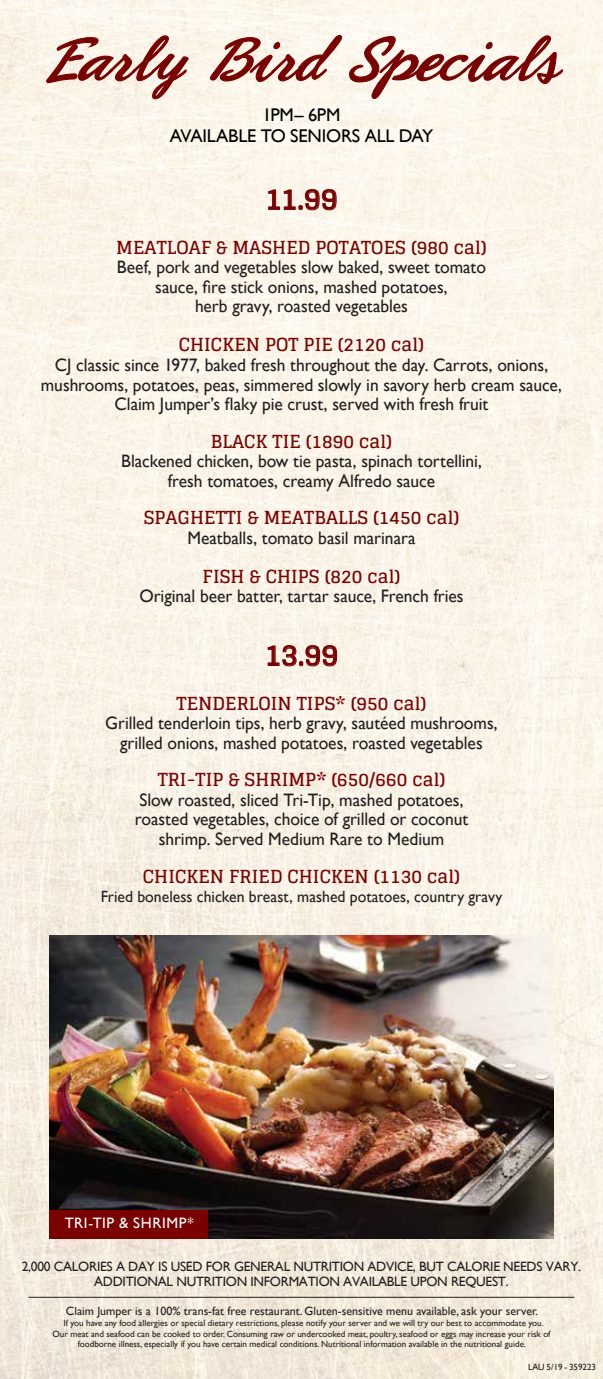
<style>
.page{position:relative;width:603px;height:1379px;background:#fff}
.page>*{position:absolute;margin:0;border:0;box-sizing:border-box;transform-origin:0 0}
.t1{font:64.8px "Phoenix Script FLF";color:#7b0000}
.t2{font:700 28.8px "Glegoo";letter-spacing:-.01em;color:#7b0000}
.t3{font:18.3px/21.5px "Gill Sans";letter-spacing:-.015em;color:#000;text-align:center}
.t4{font:18px/19.5px "Gill Sans";letter-spacing:-.005em;color:#231f20;text-align:center}
.t5{font:700 18px "Glegoo";letter-spacing:.005em;color:#7b0000}
.t6{font:16.2px "Gill Sans";color:#231f20}
.t7{font:15px "Gill Sans";letter-spacing:.04em;color:#fff}
.t8{font:13.5px/15px "Gill Sans";letter-spacing:-.02em;color:#231f20;text-align:center}
.t9{font:12px "Gill Sans";color:#231f20}
.t10{font:9px/10.5px "Gill Sans";color:#231f20;text-align:center}
</style>
<div class="page">
<div style="left:0;top:0;width:603px;height:1378px;background:linear-gradient(to bottom,#fdf8ed,#f4ebde)"></div>
<svg style="left:268px;top:189px;width:69px;height:21px"></svg>
<svg style="left:267px;top:645px;width:70px;height:21px"></svg>
<svg style="left:46px;top:35px;width:145px;height:65px;background:#ead5ca"></svg>
<svg style="left:209px;top:34px;width:355px;height:65px"></svg>
<hr style="left:28px;top:1296px;width:546px;height:1px;background:#231f20">
<img style="left:49px;top:935px;width:505px;height:302px">
<div style="left:49px;top:1209px;width:159px;height:28px;background:#7b0000"></div>
<h1 class="t1" style="left:42px;top:26px;width:520px">Early Bird Specials</h1>
<p class="t3" style="left:170px;top:104px;width:265px">1PM– 6PM<br>AVAILABLE TO SENIORS ALL DAY</p>
<h2 class="t2" style="left:265px;top:183px;width:74px">11.99</h2>
<p class="t5" style="left:116px;top:237px;width:372px">MEATLOAF &amp; MASHED POTATOES (980 cal)</p>
<p class="t4" style="left:117px;top:257px;width:370px">Beef, pork and vegetables slow baked, sweet tomato sauce, fire stick onions, mashed potatoes,<br>herb gravy, roasted vegetables</p>
<p class="t5" style="left:179px;top:335px;width:247px">CHICKEN POT PIE (2120 cal)</p>
<p class="t4" style="left:41px;top:355px;width:522px">CJ classic since 1977, baked fresh throughout the day. Carrots, onions, mushrooms, potatoes, peas, simmered slowly in savory herb cream sauce,<br>Claim Jumper’s flaky pie crust, served with fresh fruit</p>
<p class="t5" style="left:211px;top:431px;width:183px">BLACK TIE (1890 cal)</p>
<p class="t4" style="left:121px;top:451px;width:362px">Blackened chicken, bow tie pasta, spinach tortellini, fresh tomatoes, creamy Alfredo sauce</p>
<p class="t5" style="left:144px;top:507px;width:317px">SPAGHETTI &amp; MEATBALLS (1450 cal)</p>
<p class="t4" style="left:187px;top:527px;width:230px">Meatballs, tomato basil marinara</p>
<p class="t5" style="left:203px;top:566px;width:199px">FISH &amp; CHIPS (820 cal)</p>
<p class="t4" style="left:139px;top:586px;width:326px">Original beer batter, tartar sauce, French fries</p>
<h2 class="t2" style="left:264px;top:638px;width:75px">13.99</h2>
<p class="t5" style="left:177px;top:692px;width:251px">TENDERLOIN TIPS* (950 cal)</p>
<p class="t4" style="left:105px;top:713px;width:394px">Grilled tenderloin tips, herb gravy, sautéed mushrooms, grilled onions, mashed potatoes, roasted vegetables</p>
<p class="t5" style="left:158px;top:769px;width:289px">TRI-TIP &amp; SHRIMP* (650/660 cal)</p>
<p class="t4" style="left:135px;top:789px;width:335px">Slow roasted, sliced Tri-Tip, mashed potatoes, roasted vegetables, choice of grilled or coconut shrimp. Served Medium Rare to Medium</p>
<p class="t5" style="left:143px;top:865px;width:318px">CHICKEN FRIED CHICKEN (1130 cal)</p>
<p class="t6" style="left:101px;top:887px;width:403px">Fried boneless chicken breast, mashed potatoes, country gravy</p>
<p class="t7" style="left:65px;top:1214px;width:130px">TRI-TIP &amp; SHRIMP*</p>
<p class="t8" style="left:22px;top:1258px;width:561px">2,000 CALORIES A DAY IS USED FOR GENERAL NUTRITION ADVICE, BUT CALORIE NEEDS VARY.<br>ADDITIONAL NUTRITION INFORMATION AVAILABLE UPON REQUEST.</p>
<p class="t9" style="left:66px;top:1303px;width:474px">Claim Jumper is a 100% trans-fat free restaurant. Gluten-sensitive menu available, ask your server.</p>
<p class="t10" style="left:52px;top:1317px;width:499px">If you have any food allergies or special dietary restrictions, please notify your server and we will try our best to accommodate you.<br>Our meat and seafood can be cooked to order. Consuming raw or undercooked meat, poultry, seafood or eggs may increase your risk of foodborne illness, especially if you have certain medical conditions. Nutritional information available in the nutritional guide.</p>
<p class="t10" style="left:528px;top:1361px;width:69px">LAU 5/19 - 359223</p>
</div>
